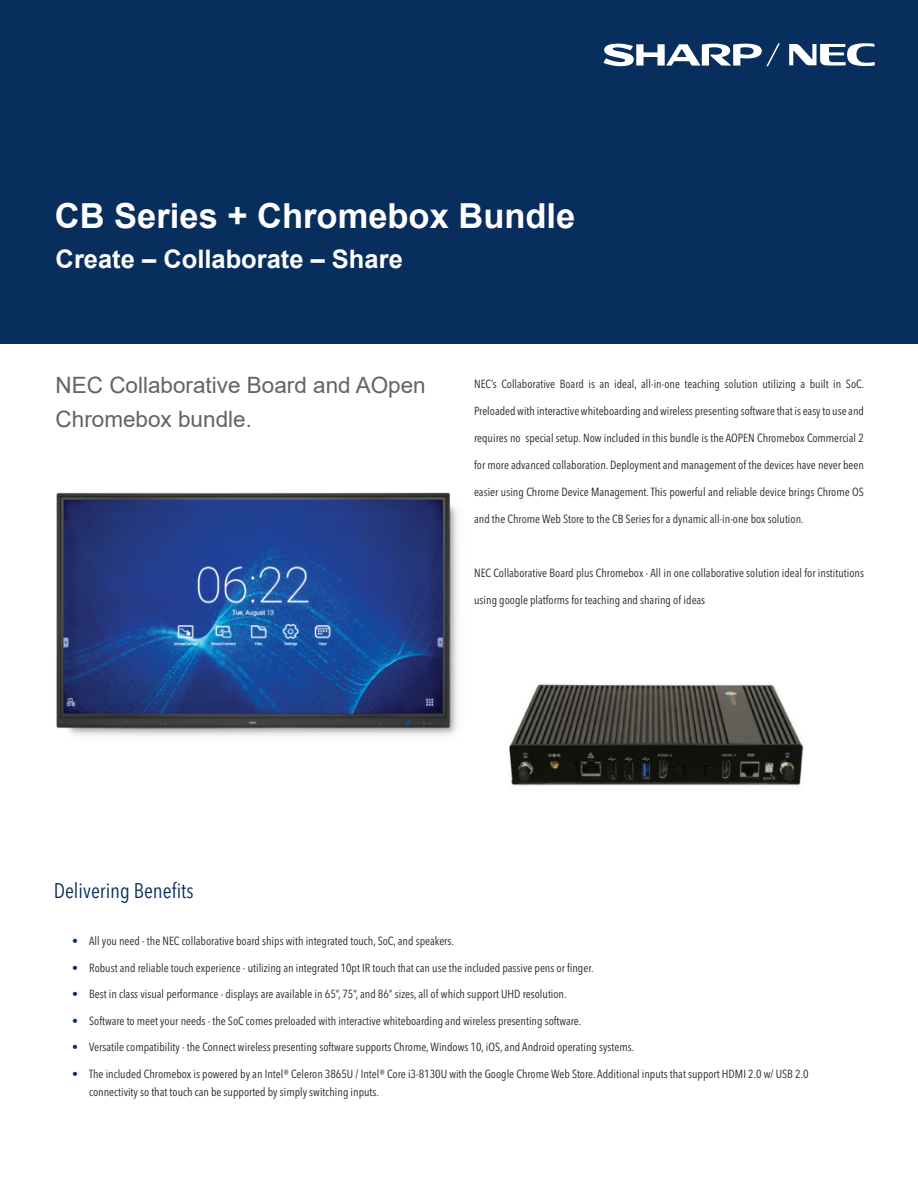
<style>
.page{position:relative;width:918px;height:1188px;background:#fff}
.page>*{position:absolute;margin:0;border:0;box-sizing:border-box;transform-origin:0 0}
.t1{font:700 34.5px "Arial";color:#fff}
.t2{font:700 25.5px "Arial";color:#fff}
.t3{font:22.5px/34.5px "Arial";color:#636366}
.t4{font:condensed 21px "Avenir Next LT Pro";color:#082e5e}
.t5{font:condensed 11.7px/18px "Avenir Next LT Pro";color:#231f20}
.s1{color:#082e5e}
</style>
<div class="page">
<div style="left:0;top:0;width:918px;height:343px;background:#082e5e"></div>
<img style="left:56px;top:492px;width:402px;height:244px">
<svg style="left:789px;top:43px;width:86px;height:23px"></svg>
<svg style="left:603px;top:43px;width:177px;height:23px"></svg>
<img style="left:509px;top:683px;width:295px;height:103px">
<h1 class="t1" style="left:55px;top:192px;width:522px">CB Series + Chromebox Bundle</h1>
<h2 class="t2" style="left:56px;top:241px;width:349px">Create – Collaborate – Share</h2>
<h3 class="t3" style="left:56px;top:368px;width:372px">NEC Collaborative Board and AOpen<br>Chromebox bundle.</h3>
<p class="t5" style="left:474px;top:375px;width:392px">NEC’s Collaborative Board is an ideal, all-in-one teaching solution utilizing a built in SoC.</p>
<p class="t5" style="left:474px;top:402px;width:391px">Preloaded with interactive whiteboarding and wireless presenting software that is easy to use and</p>
<p class="t5" style="left:474px;top:429px;width:391px">requires no special setup. Now included in this bundle is the AOPEN Chromebox Commercial 2</p>
<p class="t5" style="left:474px;top:456px;width:391px">for more advanced collaboration. Deployment and management of the devices have never been</p>
<p class="t5" style="left:474px;top:483px;width:391px">easier using Chrome Device Management. This powerful and reliable device brings Chrome OS</p>
<p class="t5" style="left:474px;top:510px;width:331px">and the Chrome Web Store to the CB Series for a dynamic all-in-one box solution.</p>
<p class="t5" style="left:474px;top:564px;width:391px">NEC Collaborative Board plus Chromebox - All in one collaborative solution ideal for institutions</p>
<p class="t5" style="left:474px;top:591px;width:233px">using google platforms for teaching and sharing of ideas</p>
<h3 class="t4" style="left:54px;top:878px;width:141px">Delivering Benefits</h3>
<p class="t5" style="left:72px;top:932px;width:383px"><span class="s1">•</span> All you need - the NEC collaborative board ships with integrated touch, SoC, and speakers.</p>
<p class="t5" style="left:72px;top:958px;width:523px"><span class="s1">•</span> Robust and reliable touch experience - utilizing an integrated 10pt IR touch that can use the included passive pens or finger.</p>
<p class="t5" style="left:72px;top:985px;width:496px"><span class="s1">•</span> Best in class visual performance - displays are available in 65”, 75”, and 86” sizes, all of which support UHD resolution.</p>
<p class="t5" style="left:72px;top:1011px;width:511px"><span class="s1">•</span> Software to meet your needs - the SoC comes preloaded with interactive whiteboarding and wireless presenting software.</p>
<p class="t5" style="left:72px;top:1038px;width:564px"><span class="s1">•</span> Versatile compatibility - the Connect wireless presenting software supports Chrome, Windows 10, iOS, and Android operating systems.</p>
<p class="t5" style="left:89px;top:1064px;width:721px;text-indent:-17px"><span class="s1">•</span> The included Chromebox is powered by an Intel® Celeron 3865U / Intel® Core i3-8130U with the Google Chrome Web Store. Additional inputs that support HDMI 2.0 w/ USB 2.0 connectivity so that touch can be supported by simply switching inputs.</p>
</div>
